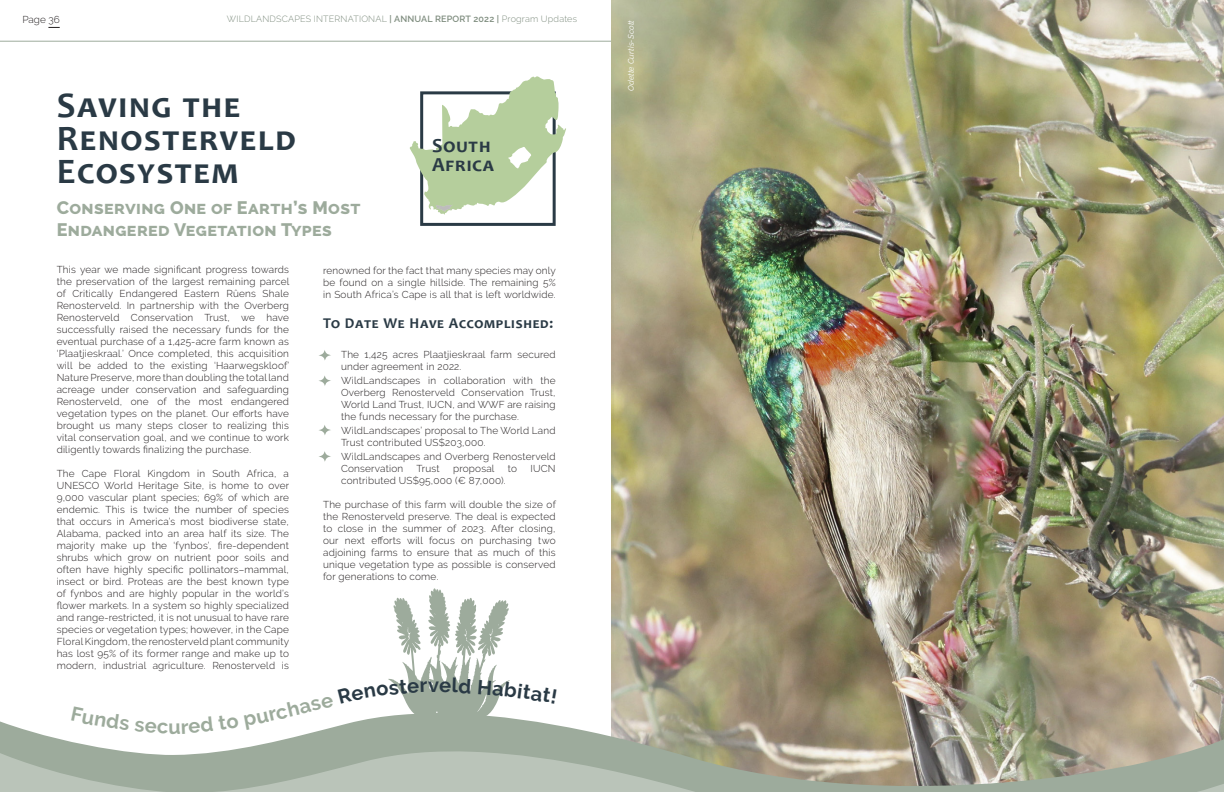
<style>
.page{position:relative;width:1224px;height:792px;background:#fff}
.page>*{position:absolute;margin:0;border:0;box-sizing:border-box;transform-origin:0 0}
.t1{font:700 36px/33px "Candara";letter-spacing:.05em;color:#2a3a45}
.t2{font:700 20px "Candara";letter-spacing:.05em;color:#2a3a45}
.t3{font:700 20px "Raleway";color:#9dab9c}
.t4{font:700 20px "Raleway";color:#2a3a45}
.t5{font:800 18px "Raleway";letter-spacing:.02em;color:#9dab9c}
.t6{font:700 15px "Candara";letter-spacing:.05em;color:#2a3a45}
.t7{font:300 10px/12px "Raleway";letter-spacing:.02em;color:#231f20;text-align:justify}
.t8{font:300 9px "Raleway";letter-spacing:.02em;color:#7f8d7f}
.t9{font:italic 8px "Raleway";letter-spacing:.015em;color:#fff}
.s1{font-weight:600}
.s2{color:#2a3a45}
</style>
<div class="page">
<svg style="left:48px;top:27px;width:12px;height:1px"></svg>
<hr style="left:0;top:41px;width:612px;height:1px;background:#9dab9c">
<img style="left:612px;top:0;width:612px;height:696px">
<div style="left:420px;top:91px;width:136px;height:135px;border:3px solid #2a3a45"></div>
<svg style="left:0;top:696px;width:1224px;height:52px"></svg>
<svg style="left:409px;top:76px;width:157px;height:138px"></svg>
<svg style="left:0;top:748px;width:1224px;height:44px;fill:#9dab9c"></svg>
<svg style="left:318px;top:349px;width:14px;height:12px"></svg>
<svg style="left:318px;top:375px;width:14px;height:12px"></svg>
<svg style="left:318px;top:424px;width:14px;height:12px"></svg>
<svg style="left:318px;top:450px;width:14px;height:12px"></svg>
<svg style="left:71px;top:707px;width:217px;height:27px"></svg>
<svg style="left:351px;top:588px;width:206px;height:131px"></svg>
<p class="t7" style="left:22px;top:14px;width:39px">Page 36</p>
<p class="t8" style="left:227px;top:14px;width:352px">WILDLANDSCAPES INTERNATIONAL <span class="s1">| ANNUAL REPORT 2022 |</span> Program Updates</p>
<p class="t1" style="left:57px;top:89px;width:240px">Saving the<br>Renosterveld<br>Ecosystem</p>
<p class="t5" style="left:57px;top:198px;width:305px">Conserving One of Earth’s Most</p>
<p class="t5" style="left:57px;top:219px;width:277px">Endangered Vegetation Types</p>
<p class="t7" style="left:57px;top:263px;width:234px">This year we made significant progress towards the preservation of the largest remaining parcel of Critically Endangered Eastern Rûens Shale Renosterveld. In partnership with the Overberg Renosterveld Conservation Trust, we have successfully raised the necessary funds for the eventual purchase of a 1,425-acre farm known as ‘Plaatjieskraal.’ Once completed, this acquisition will be added to the existing ‘Haarwegskloof’ Nature Preserve, more than doubling the total land acreage under conservation and safeguarding Renosterveld, one of the most endangered vegetation types on the planet. Our efforts have brought us many steps closer to realizing this vital conservation goal, and we continue to work diligently towards finalizing the purchase.</p>
<p class="t7" style="left:57px;top:467px;width:234px">The Cape Floral Kingdom in South Africa, a UNESCO World Heritage Site, is home to over 9,000 vascular plant species; 69% of which are endemic. This is twice the number of species that occurs in America’s most biodiverse state, Alabama, packed into an area half its size. The majority make up the ‘fynbos’, fire-dependent shrubs which grow on nutrient poor soils and often have highly specific pollinators–mammal, insect or bird. Proteas are the best known type of fynbos and are highly popular in the world’s flower markets. In a system so highly specialized and range-restricted, it is not unusual to have rare species or vegetation types; however, in the Cape Floral Kingdom, the renosterveld plant community has lost 95% of its former range and make up to modern, industrial agriculture. Renosterveld is</p>
<p class="t2" style="left:432px;top:133px;width:60px">South</p>
<p class="t2" style="left:432px;top:152px;width:64px">Africa</p>
<p class="t7" style="left:323px;top:264px;width:234px">renowned for the fact that many species may only be found on a single hillside. The remaining 5% in South Africa’s Cape is all that is left worldwide.</p>
<p class="t6" style="left:323px;top:314px;width:232px">To Date We Have Accomplished:</p>
<p class="t7" style="left:341px;top:348px;width:216px;text-indent:-18px">• The 1,425 acres Plaatjieskraal farm secured under agreement in 2022.</p>
<p class="t7" style="left:341px;top:374px;width:216px;text-indent:-18px">• WildLandscapes in collaboration with the Overberg Renosterveld Conservation Trust, World Land Trust, IUCN, and WWF are raising the funds necessary for the purchase.</p>
<p class="t7" style="left:341px;top:424px;width:216px;text-indent:-18px">• WildLandscapes’ proposal to The World Land<br>Trust contributed US$203,000.</p>
<p class="t7" style="left:341px;top:450px;width:216px;text-indent:-18px">• WildLandscapes and Overberg Renosterveld<br>Conservation</p>
<p class="t7" style="left:417px;top:462px;width:25px">Trust</p>
<p class="t7" style="left:453px;top:462px;width:43px">proposal</p>
<p class="t7" style="left:508px;top:462px;width:11px">to</p>
<p class="t7" style="left:530px;top:462px;width:27px">IUCN</p>
<p class="t7" style="left:341px;top:474px;width:166px">contributed US$95,000 (€ 87,000).</p>
<p class="t7" style="left:323px;top:498px;width:234px">The purchase of this farm will double the size of the Renosterveld preserve. The deal is expected to close in the summer of 2023. After closing, our next efforts will focus on purchasing two adjoining farms to ensure that as much of this unique vegetation type as possible is conserved for generations to come.</p>
<p class="t3" style="left:285px;top:699px;width:67px;rotate:-14deg">hase <span class="s2">R</span></p>
<p class="t4" style="left:428px;top:674px;width:13px">v</p>
<p class="t9" style="left:626px;top:91px;width:73px;rotate:-90deg">Odette Curtis-Scott</p>
</div>
